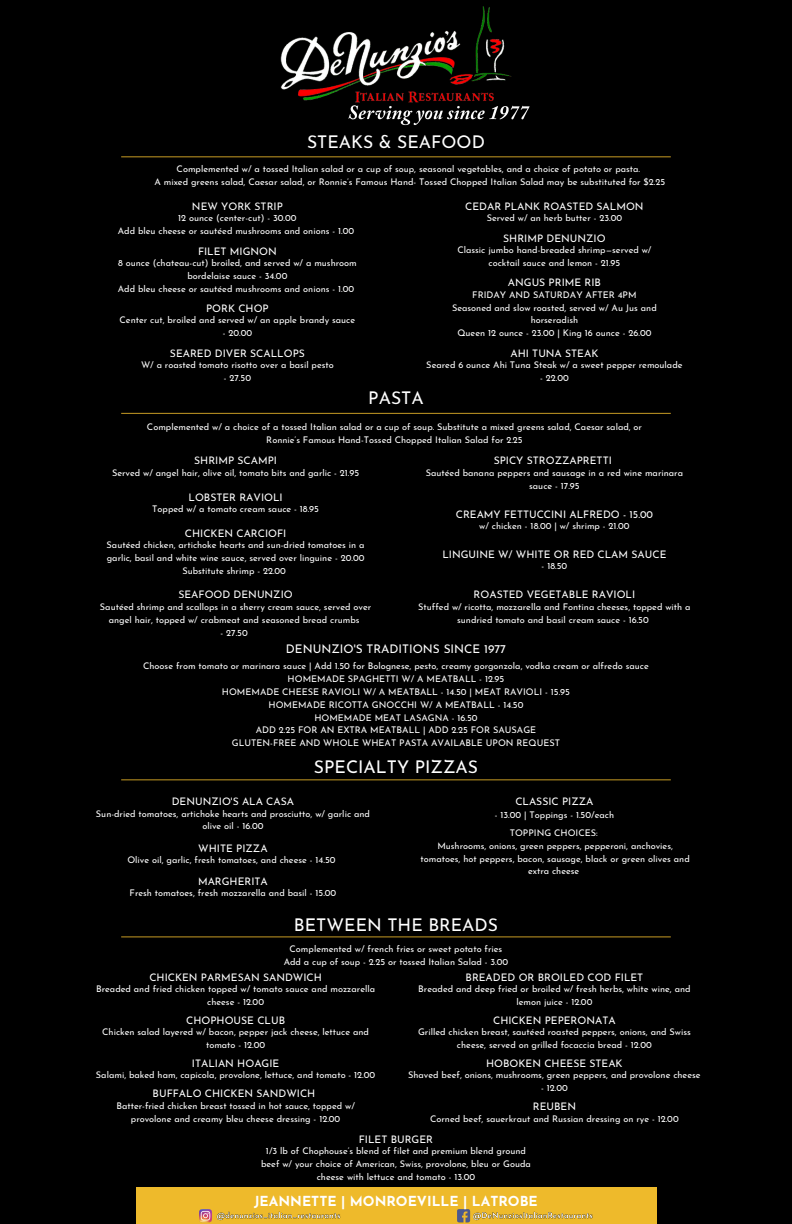
<style>
.page{position:relative;width:792px;height:1224px;background:#000}
.page>*{position:absolute;margin:0;border:0;box-sizing:border-box;transform-origin:0 0}
.t1{font:17.6px "Josefin Sans";color:#fff}
.t2{font:700 13.8px "Josefin Sans";color:#fff}
.t3{font:11.9px "Josefin Sans";color:#fff}
.t4{font:10.4px "Josefin Sans";color:#fff}
.t5{font:9.2px/12.8px "Josefin Sans";color:#fff;text-align:center}
</style>
<div class="page">
<img style="left:280px;top:6px;width:232px;height:97px">
<img style="left:348px;top:105px;width:182px;height:21px">
<div style="left:136px;top:1187px;width:520px;height:37px;background:#eeba2b"></div>
<img style="left:199px;top:1209px;width:393px;height:14px">
<svg style="left:121px;top:156px;width:550px;height:1px"></svg>
<svg style="left:121px;top:413px;width:550px;height:1px"></svg>
<svg style="left:121px;top:779px;width:550px;height:1px"></svg>
<svg style="left:121px;top:937px;width:550px;height:1px"></svg>
<p class="t1" style="left:307px;top:135px;width:179px">STEAKS &amp; SEAFOOD</p>
<p class="t5" style="left:177px;top:164px;width:465px">Complemented w/ a tossed Italian salad or a cup of soup, seasonal vegetables, and a choice of potato or pasta.</p>
<p class="t5" style="left:154px;top:176px;width:512px">A mixed greens salad, Caesar salad, or Ronnie’s Famous Hand- Tossed Chopped Italian Salad may be substituted for $2.25</p>
<p class="t4" style="left:192px;top:202px;width:92px">NEW YORK STRIP</p>
<p class="t5" style="left:178px;top:212px;width:120px">12 ounce (center-cut) - 30.00</p>
<p class="t5" style="left:118px;top:225px;width:238px">Add bleu cheese or sautéed mushrooms and onions - 1.00</p>
<p class="t4" style="left:198px;top:247px;width:80px">FILET MIGNON</p>
<p class="t5" style="left:118px;top:257px;width:240px">8 ounce (chateau-cut) broiled, and served w/ a mushroom bordelaise sauce - 34.00</p>
<p class="t5" style="left:118px;top:283px;width:238px">Add bleu cheese or sautéed mushrooms and onions - 1.00</p>
<p class="t4" style="left:206px;top:304px;width:64px">PORK CHOP</p>
<p class="t5" style="left:120px;top:315px;width:237px">Center cut, broiled and served w/ an apple brandy sauce</p>
<p class="t5" style="left:223px;top:328px;width:31px">- 20.00</p>
<p class="t4" style="left:170px;top:349px;width:136px">SEARED DIVER SCALLOPS</p>
<p class="t5" style="left:141px;top:360px;width:194px">W/ a roasted tomato risotto over a basil pesto</p>
<p class="t5" style="left:224px;top:372px;width:29px">- 27.50</p>
<p class="t4" style="left:465px;top:202px;width:180px">CEDAR PLANK ROASTED SALMON</p>
<p class="t5" style="left:487px;top:212px;width:137px">Served w/ an herb butter - 23.00</p>
<p class="t4" style="left:503px;top:234px;width:104px">SHRIMP DENUNZIO</p>
<p class="t5" style="left:457px;top:244px;width:196px">Classic jumbo hand-breaded shrimp—served w/ cocktail sauce and lemon - 21.95</p>
<p class="t4" style="left:508px;top:279px;width:95px">ANGUS PRIME RIB</p>
<p class="t5" style="left:472px;top:289px;width:166px">FRIDAY AND SATURDAY AFTER 4PM</p>
<p class="t5" style="left:452px;top:302px;width:206px">Seasoned and slow roasted, served w/ Au Jus and horseradish</p>
<p class="t5" style="left:457px;top:328px;width:196px">Queen 12 ounce - 23.00 | King 16 ounce - 26.00</p>
<p class="t4" style="left:510px;top:349px;width:90px">AHI TUNA STEAK</p>
<p class="t5" style="left:426px;top:360px;width:258px">Seared 6 ounce Ahi Tuna Steak w/ a sweet pepper remoulade</p>
<p class="t5" style="left:540px;top:372px;width:30px">- 22.00</p>
<p class="t1" style="left:368px;top:390px;width:57px">PASTA</p>
<p class="t5" style="left:147px;top:421px;width:497px">Complemented w/ a choice of a tossed Italian salad or a cup of soup. Substitute a mixed greens salad, Caesar salad, or</p>
<p class="t5" style="left:266px;top:434px;width:258px">Ronnie’s Famous Hand-Tossed Chopped Italian Salad for 2.25</p>
<p class="t4" style="left:194px;top:457px;width:84px">SHRIMP SCAMPI</p>
<p class="t5" style="left:112px;top:467px;width:249px">Served w/ angel hair, olive oil, tomato bits and garlic - 21.95</p>
<p class="t4" style="left:189px;top:493px;width:96px">LOBSTER RAVIOLI</p>
<p class="t5" style="left:152px;top:503px;width:168px">Topped w/ a tomato cream sauce - 18.95</p>
<p class="t4" style="left:185px;top:529px;width:103px">CHICKEN CARCIOFI</p>
<p class="t5" style="left:107px;top:539px;width:259px;text-align:left">Sautéed chicken, artichoke hearts and sun-dried tomatoes in a garlic, basil and white wine sauce, served over linguine - 20.00</p>
<p class="t5" style="left:182px;top:565px;width:105px">Substitute shrimp - 22.00</p>
<p class="t4" style="left:178px;top:591px;width:116px">SEAFOOD DENUNZIO</p>
<p class="t5" style="left:100px;top:601px;width:273px">Sautéed shrimp and scallops in a sherry cream sauce, served over angel hair, topped w/ crabmeat and seasoned bread crumbs</p>
<p class="t5" style="left:221px;top:627px;width:29px">- 27.50</p>
<p class="t4" style="left:494px;top:457px;width:120px">SPICY STROZZAPRETTI</p>
<p class="t5" style="left:426px;top:467px;width:259px">Sautéed banana peppers and sausage in a red wine marinara sauce - 17.95</p>
<p class="t4" style="left:456px;top:510px;width:199px">CREAMY FETTUCCINI ALFREDO - 15.00</p>
<p class="t5" style="left:479px;top:520px;width:152px">w/ chicken - 18.00 | w/ shrimp - 21.00</p>
<p class="t4" style="left:442px;top:550px;width:226px">LINGUINE W/ WHITE OR RED CLAM SAUCE</p>
<p class="t5" style="left:542px;top:561px;width:27px">- 18.50</p>
<p class="t4" style="left:474px;top:591px;width:163px">ROASTED VEGETABLE RAVIOLI</p>
<p class="t5" style="left:418px;top:601px;width:274px">Stuffed w/ ricotta, mozzarella and Fontina cheeses, topped with a sundried tomato and basil cream sauce - 16.50</p>
<p class="t3" style="left:286px;top:644px;width:222px">DENUNZIO'S TRADITIONS SINCE 1977</p>
<p class="t5" style="left:143px;top:660px;width:507px">Choose from tomato or marinara sauce | Add 1.50 for Bolognese, pesto, creamy gorgonzola, vodka cream or alfredo sauce</p>
<p class="t5" style="left:288px;top:673px;width:218px">HOMEMADE SPAGHETTI W/ A MEATBALL - 12.95</p>
<p class="t5" style="left:222px;top:686px;width:350px">HOMEMADE CHEESE RAVIOLI W/ A MEATBALL - 14.50 | MEAT RAVIOLI - 15.95</p>
<p class="t5" style="left:269px;top:699px;width:256px">HOMEMADE RICOTTA GNOCCHI W/ A MEATBALL - 14.50</p>
<p class="t5" style="left:314px;top:712px;width:165px">HOMEMADE MEAT LASAGNA - 16.50</p>
<p class="t5" style="left:256px;top:725px;width:282px">ADD 2.25 FOR AN EXTRA MEATBALL | ADD 2.25 FOR SAUSAGE</p>
<p class="t5" style="left:232px;top:738px;width:330px">GLUTEN-FREE AND WHOLE WHEAT PASTA AVAILABLE UPON REQUEST</p>
<p class="t1" style="left:314px;top:759px;width:166px">SPECIALTY PIZZAS</p>
<p class="t4" style="left:172px;top:797px;width:124px">DENUNZIO'S ALA CASA</p>
<p class="t5" style="left:96px;top:808px;width:276px">Sun-dried tomatoes, artichoke hearts and prosciutto, w/ garlic and olive oil - 16.00</p>
<p class="t4" style="left:198px;top:844px;width:71px">WHITE PIZZA</p>
<p class="t5" style="left:127px;top:854px;width:210px">Olive oil, garlic, fresh tomatoes, and cheese - 14.50</p>
<p class="t4" style="left:198px;top:877px;width:71px">MARGHERITA</p>
<p class="t5" style="left:130px;top:888px;width:208px">Fresh tomatoes, fresh mozzarella and basil - 15.00</p>
<p class="t4" style="left:515px;top:797px;width:80px">CLASSIC PIZZA</p>
<p class="t5" style="left:495px;top:809px;width:121px">- 13.00 | Toppings - 1.50/each</p>
<p class="t5" style="left:510px;top:827px;width:89px">TOPPING CHOICES:</p>
<p class="t5" style="left:421px;top:840px;width:271px">Mushrooms, onions, green peppers, pepperoni, anchovies, tomatoes, hot peppers, bacon, sausage, black or green olives and extra cheese</p>
<p class="t1" style="left:294px;top:917px;width:206px">BETWEEN THE BREADS</p>
<p class="t5" style="left:290px;top:944px;width:214px">Complemented w/ french fries or sweet potato fries</p>
<p class="t5" style="left:284px;top:957px;width:226px">Add a cup of soup - 2.25 or tossed Italian Salad - 3.00</p>
<p class="t4" style="left:149px;top:973px;width:174px">CHICKEN PARMESAN SANDWICH</p>
<p class="t5" style="left:96px;top:984px;width:281px">Breaded and fried chicken topped w/ tomato sauce and mozzarella cheese - 12.00</p>
<p class="t4" style="left:186px;top:1016px;width:100px">CHOPHOUSE CLUB</p>
<p class="t5" style="left:102px;top:1027px;width:268px">Chicken salad layered w/ bacon, pepper jack cheese, lettuce and tomato - 12.00</p>
<p class="t4" style="left:192px;top:1059px;width:89px">ITALIAN HOAGIE</p>
<p class="t5" style="left:96px;top:1070px;width:281px">Salami, baked ham, capicola, provolone, lettuce, and tomato - 12.00</p>
<p class="t4" style="left:153px;top:1090px;width:164px">BUFFALO CHICKEN SANDWICH</p>
<p class="t5" style="left:116px;top:1100px;width:240px">Batter-fried chicken breast tossed in hot sauce, topped w/ provolone and creamy bleu cheese dressing - 12.00</p>
<p class="t4" style="left:466px;top:973px;width:179px">BREADED OR BROILED COD FILET</p>
<p class="t5" style="left:418px;top:984px;width:274px">Breaded and deep fried or broiled w/ fresh herbs, white wine, and lemon juice - 12.00</p>
<p class="t4" style="left:493px;top:1016px;width:124px">CHICKEN PEPERONATA</p>
<p class="t5" style="left:418px;top:1027px;width:274px">Grilled chicken breast, sautéed roasted peppers, onions, and Swiss cheese, served on grilled focaccia bread - 12.00</p>
<p class="t4" style="left:486px;top:1059px;width:138px">HOBOKEN CHEESE STEAK</p>
<p class="t5" style="left:408px;top:1070px;width:294px">Shaved beef, onions, mushrooms, green peppers, and provolone cheese</p>
<p class="t5" style="left:541px;top:1083px;width:28px">- 12.00</p>
<p class="t4" style="left:533px;top:1102px;width:45px">REUBEN</p>
<p class="t5" style="left:430px;top:1113px;width:250px">Corned beef, sauerkraut and Russian dressing on rye - 12.00</p>
<p class="t4" style="left:359px;top:1135px;width:76px">FILET BURGER</p>
<p class="t5" style="left:261px;top:1145px;width:271px">1/3 lb of Chophouse’s blend of filet and premium blend ground beef w/ your choice of American, Swiss, provolone, bleu or Gouda cheese with lettuce and tomato - 13.00</p>
<p class="t2" style="left:254px;top:1196px;width:285px">JEANNETTE | MONROEVILLE | LATROBE</p>
</div>
